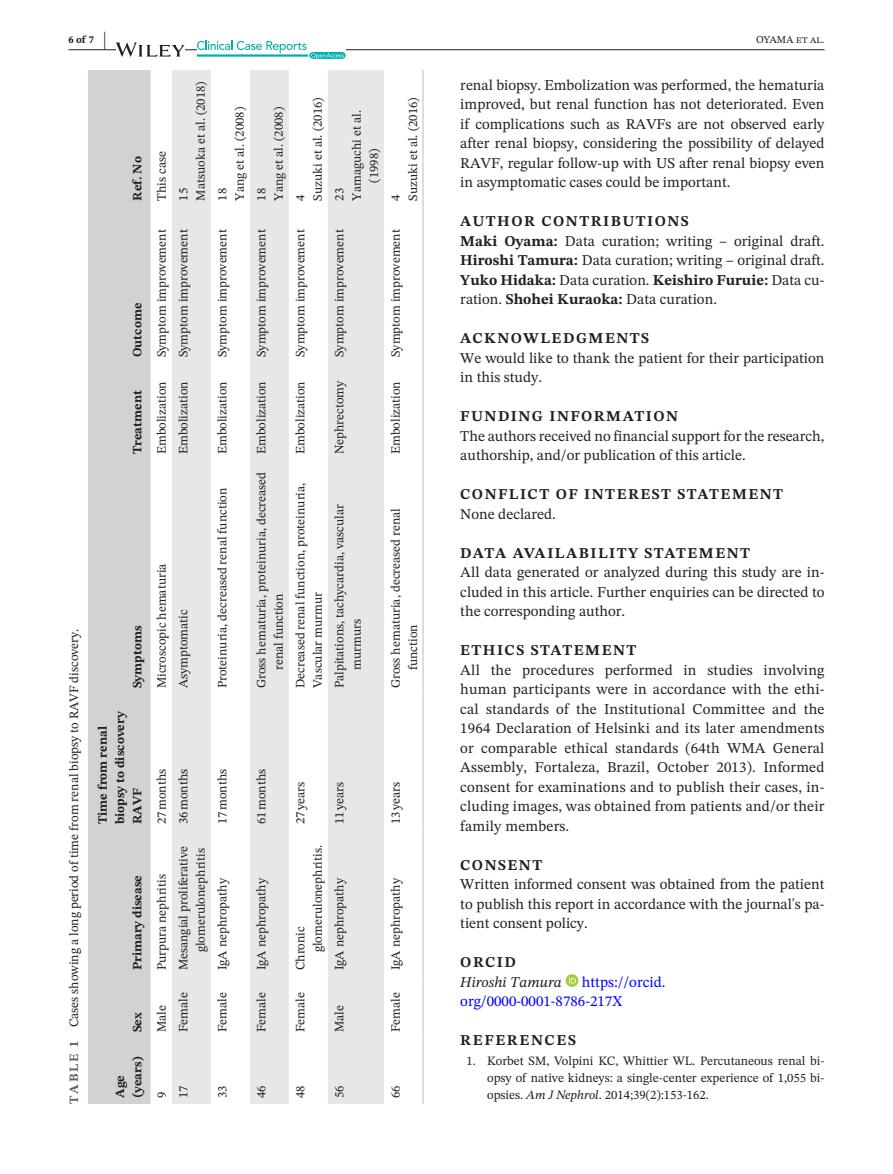
<style>
.page{position:relative;width:893px;height:1174px;background:#fff}
.page>*{position:absolute;margin:0;border:0;box-sizing:border-box;transform-origin:0 0}
.t1{font:15px/19.5px "STIX Two Text";color:#231f20;text-align:justify}
.t2{font:700 15px "STIX Two Text";letter-spacing:.1em;color:#231f20}
.t3{font:15px/19.5px "STIX Two Text";color:#00f}
.t4{font:italic 15px "STIX Two Text";color:#231f20}
.t5{font:12.75px/17.2px "STIX Two Text";color:#231f20}
.t6{font:700 12.75px/17.2px "STIX Two Text";color:#231f20}
.t7{font:10.5px "STIX Two Text";color:#231f20}
.t8{font:700 10.5px "STIX Two Text";color:#231f20}
.s1{font-size:21px}
.s2{font-weight:700}
.s3{font-weight:700;color:#636366}
.s4{font-style:italic}
</style>
<div class="page">
<hr style="left:68px;top:49px;width:756px;height:1px;background:#231f20">
<svg style="left:116px;top:43px;width:69px;height:14px"></svg>
<svg style="left:197px;top:41px;width:149px;height:18px"></svg>
<svg style="left:566px;top:974px;width:12px;height:13px"></svg>
<svg style="left:569px;top:976px;width:7px;height:7px"></svg>
<div style="left:88px;top:70px;width:63px;height:1034px;background:#d1d2d4"></div>
<svg style="left:172px;top:70px;width:212px;height:1034px;fill:#e6e7e9"></svg>
<hr style="left:422px;top:1038px;width:2px;height:66px;background:#d1d2d4">
<hr style="left:422px;top:976px;width:2px;height:62px;background:#d1d2d4">
<hr style="left:422px;top:830px;width:2px;height:146px;background:#d1d2d4">
<hr style="left:422px;top:694px;width:2px;height:136px;background:#d1d2d4">
<hr style="left:422px;top:460px;width:2px;height:234px;background:#d1d2d4">
<hr style="left:422px;top:363px;width:2px;height:97px;background:#d1d2d4">
<hr style="left:422px;top:207px;width:2px;height:156px;background:#d1d2d4">
<hr style="left:422px;top:70px;width:2px;height:137px;background:#d1d2d4">
<p class="t8" style="left:68px;top:32px;width:39px">6 of 7 <span class="s1">|</span></p>
<p class="t7" style="left:756px;top:32px;width:70px">OYAMA et al.</p>
<p class="t1" style="left:460px;top:75px;width:366px">renal biopsy. Embolization was performed, the hematuria improved, but renal function has not deteriorated. Even if complications such as RAVFs are not observed early after renal biopsy, considering the possibility of delayed RAVF, regular follow-up with US after renal biopsy even in asymptomatic cases could be important.</p>
<p class="t1" style="left:460px;top:211px;width:366px;text-align:left"><span class="s2">AUTHOR CONTRIBUTIONS<br>Maki Oyama:</span> Data curation; writing – original draft.<br><span class="s2">Hiroshi Tamura:</span> Data curation; writing – original draft.<br><span class="s2">Yuko Hidaka:</span> Data curation. <span class="s2">Keishiro Furuie:</span> Data cu&shy;ration. <span class="s2">Shohei Kuraoka:</span> Data curation.</p>
<p class="t2" style="left:460px;top:327px;width:190px">ACKNOWLEDGMENTS</p>
<p class="t1" style="left:460px;top:348px;width:366px">We would like to thank the patient for their participation in this study.</p>
<p class="t2" style="left:460px;top:405px;width:219px">FUNDING INFORMATION</p>
<p class="t1" style="left:460px;top:426px;width:366px">The authors received no financial support for the research, authorship, and/or publication of this article.</p>
<p class="t2" style="left:460px;top:483px;width:324px">CONFLICT OF INTEREST STATEMENT</p>
<p class="t1" style="left:460px;top:504px;width:97px">None declared.</p>
<p class="t2" style="left:460px;top:542px;width:291px">DATA AVAILABILITY STATEMENT</p>
<p class="t1" style="left:460px;top:562px;width:366px">All data generated or analyzed during this study are in&shy;cluded in this article. Further enquiries can be directed to the corresponding author.</p>
<p class="t2" style="left:460px;top:639px;width:178px">ETHICS STATEMENT</p>
<p class="t1" style="left:460px;top:660px;width:366px">All the procedures performed in studies involving human participants were in accordance with the ethi&shy;cal standards of the Institutional Committee and the 1964 Declaration of Helsinki and its later amendments or comparable ethical standards (64th WMA General Assembly, Fortaleza, Brazil, October 2013). Informed consent for examinations and to publish their cases, in&shy;cluding images, was obtained from patients and/or their family members.</p>
<p class="t2" style="left:460px;top:854px;width:83px">CONSENT</p>
<p class="t1" style="left:460px;top:874px;width:366px">Written informed consent was obtained from the patient to publish this report in accordance with the journal's pa&shy;tient consent policy.</p>
<p class="t2" style="left:460px;top:951px;width:57px">ORCID</p>
<p class="t4" style="left:460px;top:971px;width:103px">Hiroshi Tamura</p>
<p class="t5" style="left:175px;top:201px;width:121px;rotate:-90deg">15<br>Matsuoka et al. (2018)</p>
<p class="t5" style="left:387px;top:200px;width:105px;rotate:-90deg">4<br>Suzuki et al. (2016)</p>
<p class="t5" style="left:292px;top:200px;width:105px;rotate:-90deg">4<br>Suzuki et al. (2016)</p>
<p class="t5" style="left:253px;top:200px;width:95px;rotate:-90deg">18<br>Yang et al. (2008)</p>
<p class="t5" style="left:214px;top:200px;width:95px;rotate:-90deg">18<br>Yang et al. (2008)</p>
<p class="t5" style="left:348px;top:200px;width:92px;rotate:-90deg">Yamaguchi et al.</p>
<p class="t5" style="left:365px;top:182px;width:35px;rotate:-90deg">(1998)</p>
<p class="t5" style="left:153px;top:201px;width:51px;rotate:-90deg">This case</p>
<p class="t6" style="left:129px;top:201px;width:46px;rotate:-90deg">Ref. No</p>
<p class="t5" style="left:331px;top:200px;width:14px;rotate:-90deg">23</p>
<p class="t5" style="left:387px;top:357px;width:129px;rotate:-90deg">Symptom improvement</p>
<p class="t5" style="left:331px;top:357px;width:129px;rotate:-90deg">Symptom improvement</p>
<p class="t5" style="left:292px;top:357px;width:129px;rotate:-90deg">Symptom improvement</p>
<p class="t5" style="left:253px;top:357px;width:129px;rotate:-90deg">Symptom improvement</p>
<p class="t5" style="left:214px;top:357px;width:129px;rotate:-90deg">Symptom improvement</p>
<p class="t5" style="left:175px;top:357px;width:129px;rotate:-90deg">Symptom improvement</p>
<p class="t5" style="left:153px;top:357px;width:129px;rotate:-90deg">Symptom improvement</p>
<p class="t6" style="left:129px;top:357px;width:56px;rotate:-90deg">Outcome</p>
<p class="t5" style="left:331px;top:454px;width:75px;rotate:-90deg">Nephrectomy</p>
<p class="t5" style="left:387px;top:454px;width:74px;rotate:-90deg">Embolization</p>
<p class="t5" style="left:292px;top:454px;width:74px;rotate:-90deg">Embolization</p>
<p class="t5" style="left:253px;top:454px;width:74px;rotate:-90deg">Embolization</p>
<p class="t5" style="left:214px;top:454px;width:74px;rotate:-90deg">Embolization</p>
<p class="t5" style="left:175px;top:454px;width:74px;rotate:-90deg">Embolization</p>
<p class="t5" style="left:153px;top:454px;width:74px;rotate:-90deg">Embolization</p>
<p class="t6" style="left:129px;top:454px;width:66px;rotate:-90deg">Treatment</p>
<p class="t5" style="left:253px;top:670px;width:200px;text-indent:-18px;rotate:-90deg">Gross hematuria, proteinuria, decreased renal function</p>
<p class="t5" style="left:292px;top:688px;width:207px;rotate:-90deg">Decreased renal function, proteinuria,<br>Vascular murmur</p>
<p class="t5" style="left:214px;top:688px;width:202px;rotate:-90deg">Proteinuria, decreased renal function</p>
<p class="t5" style="left:331px;top:670px;width:167px;text-indent:-18px;rotate:-90deg">Palpitations, tachycardia, vascular murmurs</p>
<p class="t5" style="left:387px;top:670px;width:163px;text-indent:-18px;rotate:-90deg">Gross hematuria, decreased renal function</p>
<p class="t5" style="left:153px;top:688px;width:126px;rotate:-90deg">Microscopic hematuria</p>
<p class="t5" style="left:175px;top:688px;width:80px;rotate:-90deg">Asymptomatic</p>
<p class="t6" style="left:129px;top:688px;width:64px;rotate:-90deg">Symptoms</p>
<p class="t5" style="left:65px;top:1104px;width:477px;rotate:-90deg"><span class="s3">TABLE 1</span> Cases showing a long period of time from renal biopsy to RAVF discovery.</p>
<p class="t6" style="left:94px;top:824px;width:115px;rotate:-90deg">Time from renal biopsy to discovery<br>RAVF</p>
<p class="t5" style="left:253px;top:824px;width:57px;rotate:-90deg">61months</p>
<p class="t5" style="left:214px;top:824px;width:57px;rotate:-90deg">17months</p>
<p class="t5" style="left:175px;top:824px;width:57px;rotate:-90deg">36months</p>
<p class="t5" style="left:153px;top:824px;width:57px;rotate:-90deg">27months</p>
<p class="t5" style="left:387px;top:824px;width:44px;rotate:-90deg">13 years</p>
<p class="t5" style="left:331px;top:824px;width:44px;rotate:-90deg">11 years</p>
<p class="t5" style="left:292px;top:824px;width:44px;rotate:-90deg">27 years</p>
<p class="t5" style="left:292px;top:952px;width:109px;text-indent:-18px;rotate:-90deg">Chronic glomerulonephritis.</p>
<p class="t5" style="left:175px;top:970px;width:126px;text-align:right;rotate:-90deg">Mesangial proliferative glomerulonephritis</p>
<p class="t5" style="left:153px;top:970px;width:98px;rotate:-90deg">Purpura nephritis</p>
<p class="t6" style="left:129px;top:970px;width:97px;rotate:-90deg">Primary disease</p>
<p class="t5" style="left:387px;top:970px;width:94px;rotate:-90deg">IgA nephropathy</p>
<p class="t5" style="left:331px;top:970px;width:94px;rotate:-90deg">IgA nephropathy</p>
<p class="t5" style="left:253px;top:970px;width:94px;rotate:-90deg">IgA nephropathy</p>
<p class="t5" style="left:214px;top:970px;width:94px;rotate:-90deg">IgA nephropathy</p>
<p class="t3" style="left:460px;top:972px;width:207px;text-indent:122px">https://orcid. org/0000-0001-8786-217X</p>
<p class="t2" style="left:460px;top:1029px;width:117px">REFERENCES</p>
<p class="t5" style="left:487px;top:1052px;width:339px;text-align:justify;text-indent:-21px">1. Korbet SM, Volpini KC, Whittier WL. Percutaneous renal bi&shy;opsy of native kidneys: a single-center experience of 1,055 bi&shy;opsies. <span class="s4">Am J Nephrol</span>. 2014;39(2):153-162.</p>
<p class="t5" style="left:387px;top:1032px;width:41px;rotate:-90deg">Female</p>
<p class="t5" style="left:292px;top:1032px;width:41px;rotate:-90deg">Female</p>
<p class="t5" style="left:253px;top:1032px;width:41px;rotate:-90deg">Female</p>
<p class="t5" style="left:214px;top:1032px;width:41px;rotate:-90deg">Female</p>
<p class="t5" style="left:175px;top:1032px;width:41px;rotate:-90deg">Female</p>
<p class="t5" style="left:331px;top:1032px;width:29px;rotate:-90deg">Male</p>
<p class="t5" style="left:153px;top:1032px;width:29px;rotate:-90deg">Male</p>
<p class="t6" style="left:129px;top:1032px;width:22px;rotate:-90deg">Sex</p>
<p class="t6" style="left:112px;top:1098px;width:43px;rotate:-90deg">Age (years)</p>
<p class="t5" style="left:175px;top:1098px;width:14px;rotate:-90deg">17</p>
<p class="t5" style="left:387px;top:1097px;width:14px;rotate:-90deg">66</p>
<p class="t5" style="left:331px;top:1097px;width:14px;rotate:-90deg">56</p>
<p class="t5" style="left:253px;top:1097px;width:14px;rotate:-90deg">46</p>
<p class="t5" style="left:292px;top:1097px;width:14px;rotate:-90deg">48</p>
<p class="t5" style="left:214px;top:1098px;width:14px;rotate:-90deg">33</p>
<p class="t5" style="left:153px;top:1098px;width:8px;rotate:-90deg">9</p>
</div>
